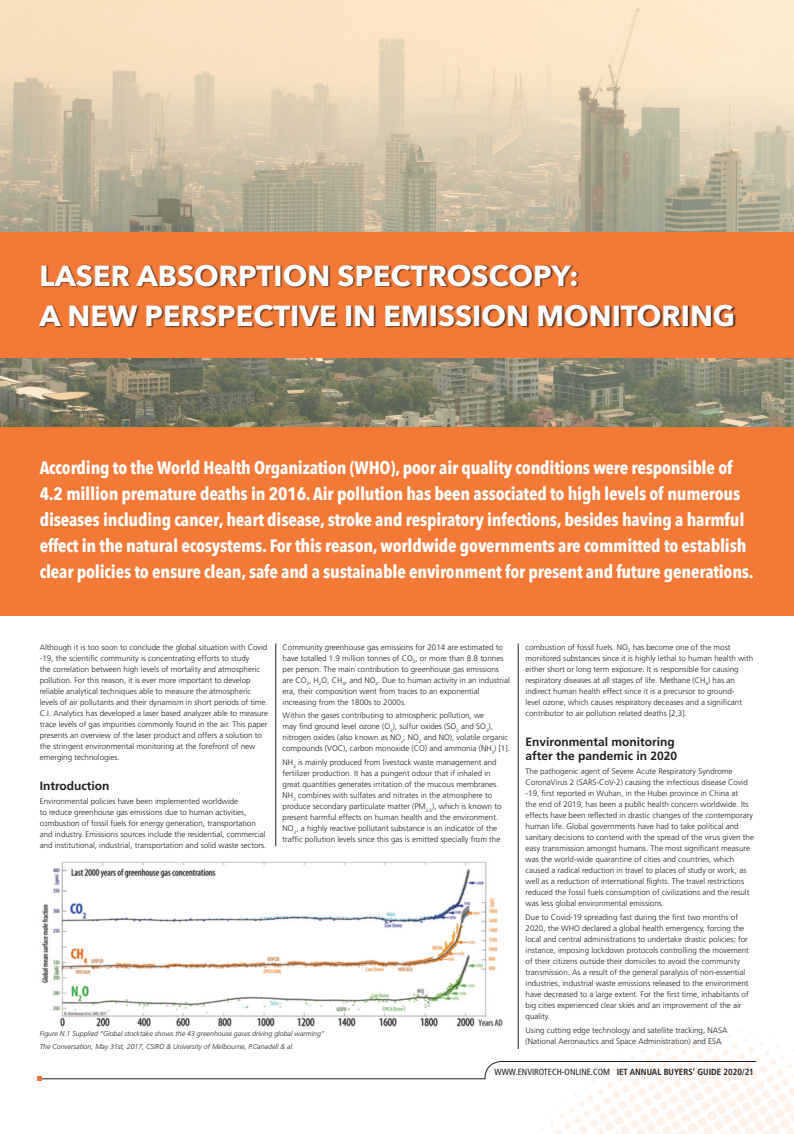
<style>
.page{position:relative;width:794px;height:1134px;background:#fff}
.page>*{position:absolute;margin:0;border:0;box-sizing:border-box;transform-origin:0 0}
.t1{font:700 29px/40px "Avenir Next";color:#fff}
.t2{font:700 18px/26px "Avenir Next Condensed";letter-spacing:-.01em;color:#fff}
.t3{font:700 12px/14px "Frutiger";color:#231f20}
.t4{font:700 condensed 8.9px "Frutiger";color:#231f20}
.t5{font:300 8px/11px "Frutiger";color:#231f20}
.t6{font:italic 300 7px "Frutiger";color:#231f20}
.s1{font-weight:400}
</style>
<div class="page">
<img style="left:0;top:0;width:794px;height:427px">
<div style="left:0;top:232px;width:794px;height:126px;background:#f37937"></div>
<div style="left:39px;top:264px;width:696px;height:64px;background:#231f20;opacity:.75"></div>
<hr style="left:518px;top:643px;width:1px;height:406px;background:#231f20">
<hr style="left:275px;top:643px;width:1px;height:203px;background:#231f20">
<div style="left:0;top:427px;width:794px;height:189px;background:#f37937"></div>
<img style="left:41px;top:861px;width:457px;height:153px">
<svg style="left:37px;top:1014px;width:757px;height:120px"></svg>
<p class="t1" style="left:40px;top:255px;width:697px">LASER ABSORPTION SPECTROSCOPY:<br>A NEW PERSPECTIVE IN EMISSION MONITORING</p>
<p class="t2" style="left:40px;top:455px;width:715px">According to the World Health Organization (WHO), poor air quality conditions were responsible of 4.2 million premature deaths in 2016. Air pollution has been associated to high levels of numerous diseases including cancer, heart disease, stroke and respiratory infections, besides having a harmful effect in the natural ecosystems. For this reason, worldwide governments are committed to establish clear policies to ensure clean, safe and a sustainable environment for present and future generations.</p>
<p class="t5" style="left:40px;top:641px;width:230px">Although it is too soon to conclude the global situation with Covid -19, the scientific community is concentrating efforts to study<br>the correlation between high levels of mortality and atmospheric pollution. For this reason, it is ever more important to develop reliable analytical techniques able to measure the atmospheric levels of air pollutants and their dynamism in short periods of time.<br>C.I. Analytics has developed a laser based analyzer able to measure trace levels of gas impurities commonly found in the air. This paper presents an overview of the laser product and offers a solution to the stringent environmental monitoring at the forefront of new emerging technologies.</p>
<p class="t3" style="left:40px;top:779px;width:71px">Introduction</p>
<p class="t5" style="left:40px;top:796px;width:228px">Environmental policies have been implemented worldwide<br>to reduce greenhouse gas emissions due to human activities, combustion of fossil fuels for energy generation, transportation and industry. Emissions sources include the residential, commercial and institutional, industrial, transportation and solid waste sectors.</p>
<p class="t5" style="left:283px;top:641px;width:229px">Community greenhouse gas emissions for 2014 are estimated to have totalled 1.9 million tonnes of CO<sub>2</sub>, or more than 8.8 tonnes per person. The main contribution to greenhouse gas emissions are CO<sub>2</sub>, H<sub>2</sub>O, CH<sub>4</sub>, and NO<sub>x</sub>. Due to human activity in an industrial era, their composition went from traces to an exponential increasing from the 1800s to 2000s.</p>
<p class="t5" style="left:283px;top:710px;width:229px">Within the gases contributing to atmospheric pollution, we<br>may find ground level ozone (O<sub>3</sub>), sulfur oxides (SO<sub>2</sub> and SO<sub>3</sub>), nitrogen oxides (also known as NO<sub>x</sub>; NO<sub>2</sub> and NO), volatile organic compounds (VOC), carbon monoxide (CO) and ammonia (NH<sub>3</sub>) [1].</p>
<p class="t5" style="left:283px;top:757px;width:220px">NH<sub>3</sub> is mainly produced from livestock waste management and fertilizer production. It has a pungent odour that if inhaled in great quantities generates irritation of the mucous membranes.<br>NH<sub>3</sub> combines with sulfates and nitrates in the atmosphere to produce secondary particulate matter (PM<sub>2.5</sub>), which is known to present harmful effects on human health and the environment.<br>NO<sub>2</sub>, a highly reactive pollutant substance is an indicator of the traffic pollution levels since this gas is emitted specially from the</p>
<p class="t6" style="left:40px;top:1030px;width:286px">Figure N.1 Supplied “Global stocktake shows the 43 greenhouse gases driving global warming”</p>
<p class="t6" style="left:40px;top:1043px;width:256px">The Conversation, May 31st, 2017, CSIRO &amp; University of Melbourne, P.Canadell &amp; al.</p>
<p class="t5" style="left:525px;top:641px;width:229px">combustion of fossil fuels. NO<sub>2</sub> has become one of the most monitored substances since it is highly lethal to human health with either short or long term exposure. It is responsible for causing respiratory diseases at all stages of life. Methane (CH<sub>4</sub>) has an indirect human health effect since it is a precursor to ground-<br>level ozone, which causes respiratory deceases and a significant contributor to air pollution related deaths [2,3].</p>
<p class="t3" style="left:525px;top:735px;width:153px">Environmental monitoring after the pandemic in 2020</p>
<p class="t5" style="left:525px;top:766px;width:230px">The pathogenic agent of Severe Acute Respiratory Syndrome CoronaVirus 2 (SARS-CoV-2) causing the infectious disease Covid -19, first reported in Wuhan, in the Hubei province in China at<br>the end of 2019, has been a public health concern worldwide. Its effects have been reflected in drastic changes of the contemporary human life. Global governments have had to take political and sanitary decisions to contend with the spread of the virus given the easy transmission amongst humans. The most significant measure was the world-wide quarantine of cities and countries, which caused a radical reduction in travel to places of study or work, as well as a reduction of international flights. The travel restrictions reduced the fossil fuels consumption of civilizations and the result was less global environmental emissions.</p>
<p class="t5" style="left:525px;top:912px;width:225px">Due to Covid-19 spreading fast during the first two months of 2020, the WHO declared a global health emergency, forcing the local and central administrations to undertake drastic policies; for instance, imposing lockdown protocols controlling the movement of their citizens outside their domiciles to avoid the community transmission. As a result of the general paralysis of non-essential industries, industrial waste emissions released to the environment have decreased to a large extent. For the first time, inhabitants of big cities experienced clear skies and an improvement of the air quality.</p>
<p class="t5" style="left:525px;top:1024px;width:203px">Using cutting edge technology and satellite tracking, NASA (National Aeronautics and Space Administration) and ESA</p>
<p class="t4" style="left:494px;top:1066px;width:261px"><span class="s1">WWW.ENVIROTECH-ONLINE.COM</span> IET ANNUAL BUYERS’ GUIDE 2020/21</p>
</div>
